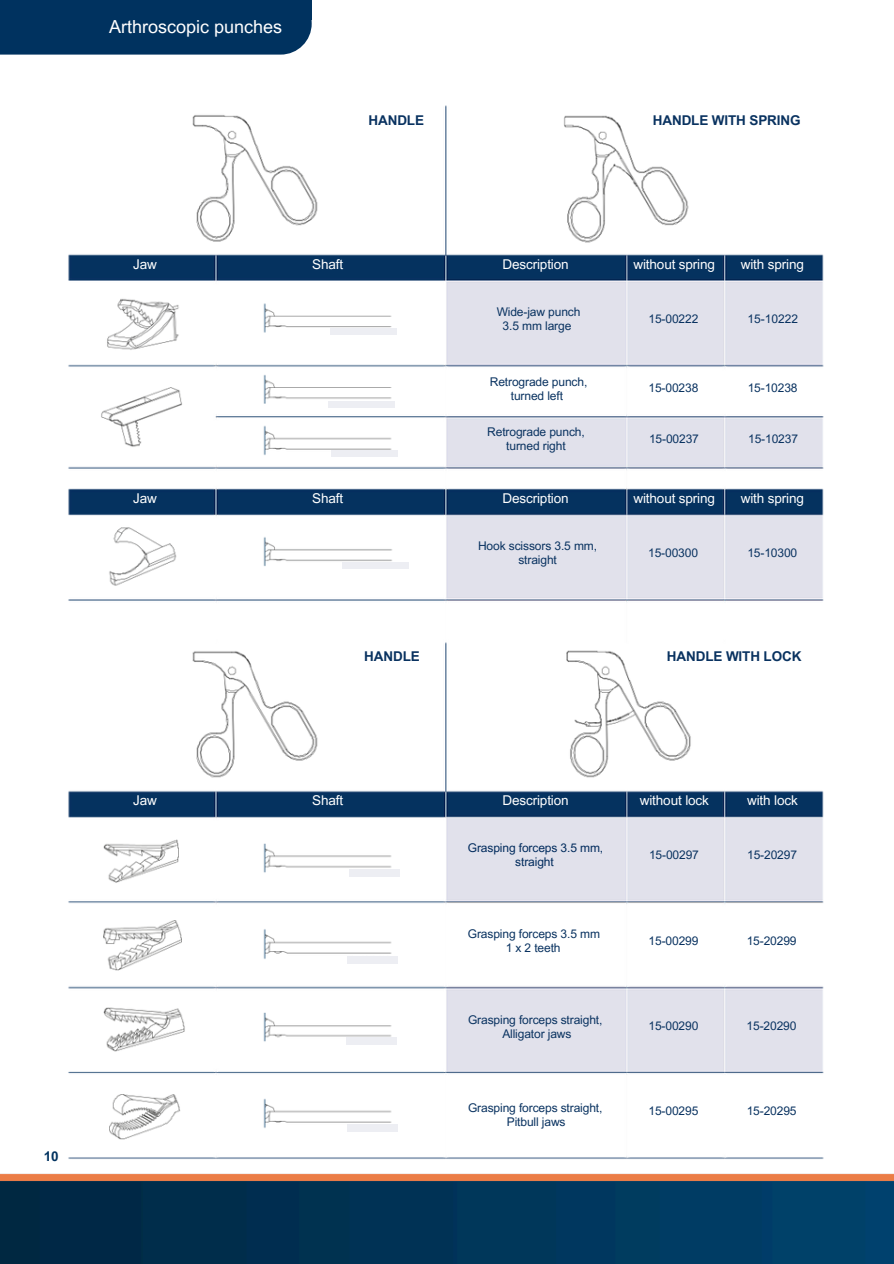
<style>
.page{position:relative;width:894px;height:1264px;background:#fff}
.page>*{position:absolute;margin:0;border:0;box-sizing:border-box;transform-origin:0 0}
.t1{font:18px "Arial MT Pro";color:#fff}
.t2{font:13.5px "Arial MT Pro";letter-spacing:-.01em;color:#fff}
.t3{font:700 13.5px "Arial MT Pro";letter-spacing:-.01em;color:#093260}
.t4{font:700 13.5px "Arial MT Pro";color:#00325f}
.t5{font:12px/14px "Arial MT Pro";letter-spacing:-.01em;color:#093260;text-align:center}
.t6{font:12px "Arial MT Pro";letter-spacing:-.01em;color:#002a5c}
</style>
<div class="page">
<img style="left:68px;top:105px;width:756px;height:1054px">
<img style="left:0;top:1173px;width:893px;height:90px">
<div style="left:0;top:20px;width:311px;height:35px;background:#00325f"></div>
<div style="left:0;top:0;width:311px;height:20px;background:#00325f"></div>
<img style="left:75px;top:522px;width:351px;height:66px">
<div style="left:342px;top:562px;width:67px;height:7px;background:#edeef3"></div>
<div style="left:331px;top:450px;width:66px;height:7px;background:#edeef3"></div>
<div style="left:328px;top:401px;width:67px;height:7px;background:#edeef3"></div>
<div style="left:330px;top:328px;width:66px;height:7px;background:#edeef3"></div>
<div style="left:349px;top:868px;width:51px;height:8px;background:#edeef3"></div>
<div style="left:347px;top:955px;width:50px;height:8px;background:#edeef3"></div>
<div style="left:346px;top:1037px;width:50px;height:7px;background:#edeef3"></div>
<div style="left:347px;top:1124px;width:50px;height:7px;background:#edeef3"></div>
<p class="t1" style="left:109px;top:20px;width:175px">Arthroscopic punches</p>
<p class="t3" style="left:368px;top:115px;width:57px">HANDLE</p>
<p class="t3" style="left:652px;top:115px;width:149px">HANDLE WITH SPRING</p>
<h3 class="t2" style="left:133px;top:259px;width:25px">Jaw</h3>
<p class="t2" style="left:312px;top:259px;width:32px">Shaft</p>
<p class="t2" style="left:502px;top:259px;width:68px">Description</p>
<p class="t2" style="left:633px;top:259px;width:83px">without spring</p>
<p class="t2" style="left:740px;top:259px;width:65px">with spring</p>
<h2 class="t5" style="left:496px;top:307px;width:85px">Wide-jaw punch</h2>
<h3 class="t5" style="left:502px;top:321px;width:70px">3.5 mm large</h3>
<p class="t5" style="left:648px;top:314px;width:51px">15-00222</p>
<p class="t5" style="left:747px;top:314px;width:52px">15-10222</p>
<h3 class="t5" style="left:489px;top:376px;width:99px">Retrograde punch,</h3>
<h3 class="t5" style="left:510px;top:390px;width:54px">turned left</h3>
<p class="t5" style="left:487px;top:426px;width:99px">Retrograde punch,</p>
<p class="t5" style="left:506px;top:440px;width:61px">turned right</p>
<h3 class="t5" style="left:648px;top:382px;width:51px">15-00238</h3>
<p class="t5" style="left:648px;top:433px;width:51px">15-00237</p>
<p class="t5" style="left:747px;top:382px;width:51px">15-10238</p>
<p class="t5" style="left:748px;top:433px;width:51px">15-10237</p>
<h3 class="t2" style="left:133px;top:493px;width:25px">Jaw</h3>
<h3 class="t2" style="left:312px;top:493px;width:32px">Shaft</h3>
<h3 class="t2" style="left:502px;top:493px;width:68px">Description</h3>
<p class="t2" style="left:633px;top:493px;width:83px">without spring</p>
<p class="t2" style="left:740px;top:493px;width:65px">with spring</p>
<p class="t5" style="left:478px;top:540px;width:120px">Hook scissors 3.5 mm, straight</p>
<h3 class="t5" style="left:648px;top:547px;width:51px">15-00300</h3>
<p class="t5" style="left:747px;top:547px;width:51px">15-10300</p>
<p class="t3" style="left:364px;top:651px;width:57px">HANDLE</p>
<p class="t3" style="left:666px;top:651px;width:136px">HANDLE WITH LOCK</p>
<p class="t2" style="left:133px;top:795px;width:25px">Jaw</p>
<p class="t4" style="left:44px;top:1151px;width:17px">10</p>
<p class="t2" style="left:312px;top:795px;width:32px">Shaft</p>
<p class="t2" style="left:502px;top:795px;width:68px">Description</p>
<p class="t6" style="left:467px;top:843px;width:137px">Grasping forceps 3.5 mm,</p>
<p class="t6" style="left:515px;top:857px;width:40px">straight</p>
<p class="t5" style="left:467px;top:928px;width:134px">Grasping forceps 3.5 mm</p>
<h2 class="t5" style="left:505px;top:942px;width:56px">1 x 2 teeth</h2>
<h3 class="t5" style="left:468px;top:1014px;width:136px">Grasping forceps straight,</h3>
<p class="t5" style="left:502px;top:1028px;width:71px">Alligator jaws</p>
<p class="t5" style="left:468px;top:1102px;width:136px">Grasping forceps straight,</p>
<h3 class="t5" style="left:506px;top:1116px;width:60px">Pitbull jaws</h3>
<p class="t2" style="left:639px;top:795px;width:71px">without lock</p>
<p class="t5" style="left:648px;top:849px;width:51px">15-00297</p>
<p class="t5" style="left:648px;top:934px;width:51px">15-00299</p>
<h3 class="t5" style="left:648px;top:1019px;width:51px">15-00290</h3>
<h3 class="t5" style="left:648px;top:1104px;width:51px">15-00295</h3>
<p class="t2" style="left:746px;top:795px;width:52px">with lock</p>
<p class="t5" style="left:747px;top:849px;width:51px">15-20297</p>
<p class="t5" style="left:746px;top:934px;width:51px">15-20299</p>
<p class="t5" style="left:746px;top:1019px;width:51px">15-20290</p>
<p class="t5" style="left:746px;top:1104px;width:51px">15-20295</p>
</div>
